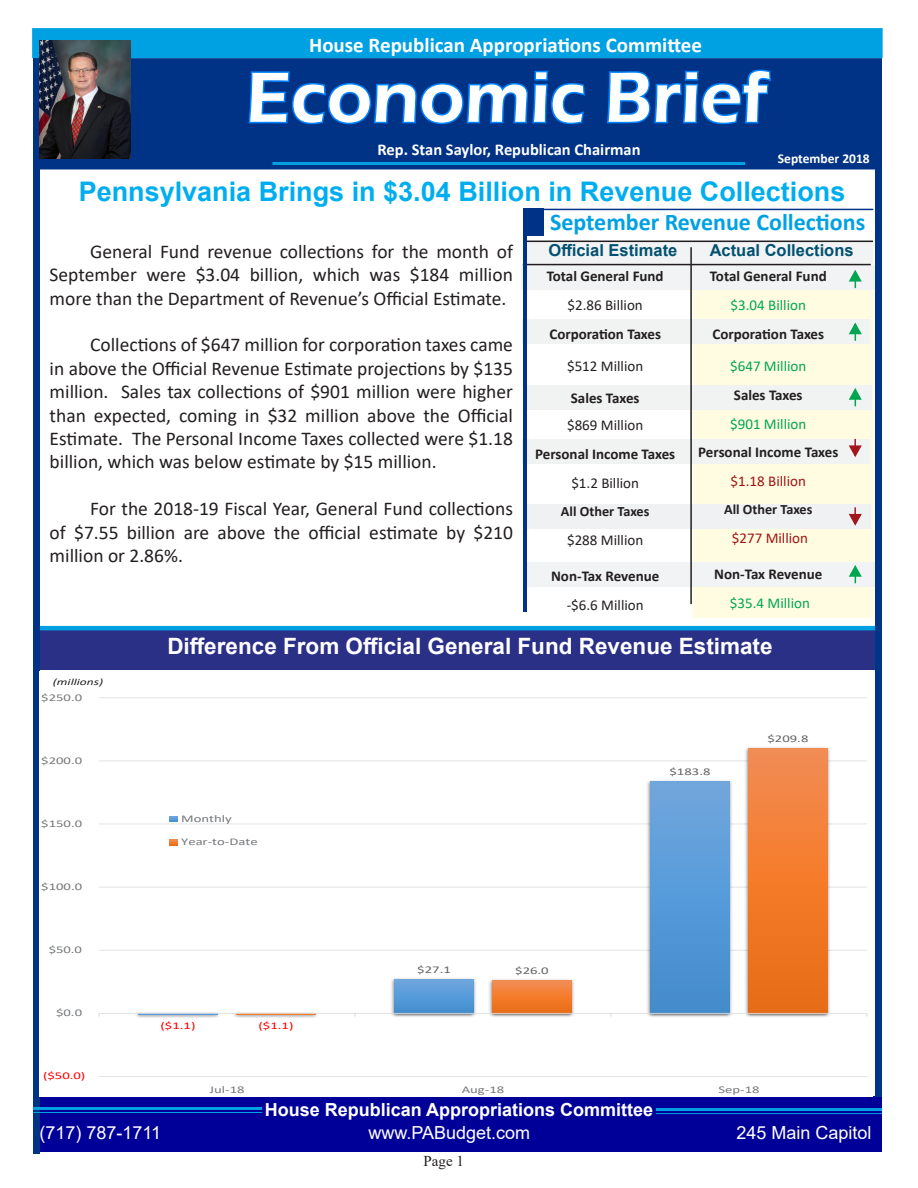
<style>
.page{position:relative;width:918px;height:1188px;background:#fff}
.page>*{position:absolute;margin:0;border:0;box-sizing:border-box;transform-origin:0 0}
.t1{font:600 73.5px "Eras ITC";color:#fff}
.t2{font:700 27px "Arial";color:#00aeef}
.t3{font:700 24px "Calibri";color:#00a1e3}
.t4{font:700 22.5px "Arial";color:#fff}
.t5{font:700 21px "Calibri";color:#fff}
.t6{font:19.5px/23.4px "Calibri";color:#231f20;text-align:justify}
.t7{font:18px "Arial";color:#fff}
.t8{font:700 18px "Arial";color:#fff}
.t9{font:700 16.5px "Calibri";color:#fff}
.t10{font:700 16.5px "Arial";color:#025171}
.t11{font:700 15px "Calibri";color:#231f20}
.t12{font:15px "Calibri";color:#231f20}
.t13{font:15px "Calibri";color:#00a752}
.t14{font:15px "Calibri";color:#a11415}
.t15{font:15px "Times New Roman";color:#231f20}
.t16{font:700 14.25px "Calibri";color:#231f20}
.t17{font:700 13.5px "Calibri";color:#fff}
.t18{font:10.35px "Calibri";color:#76787b;scale:1.42 1}
.t19{font:10.35px "Calibri";letter-spacing:.005em;color:#636366;scale:1.42 1}
.t20{font:10.35px "Calibri";color:#f00;scale:1.42 1}
.t21{font:italic 9.45px "Calibri";color:#231f20;scale:1.42 1}
</style>
<div class="page">
<div style="left:34px;top:58px;width:848px;height:112px;background:#003385;border:3px solid #003385"></div>
<div style="left:693px;top:244px;width:179px;height:373px;background:#fffce1"></div>
<div style="left:523px;top:319px;width:347px;height:25px;background:#f1f2f2"></div>
<div style="left:523px;top:562px;width:353px;height:24px;background:#f2f3f4"></div>
<div style="left:524px;top:504px;width:347px;height:25px;background:#f0f1f3"></div>
<div style="left:523px;top:439px;width:347px;height:24px;background:#f1f2f2"></div>
<svg style="left:247px;top:58px;width:340px;height:67px"></svg>
<svg style="left:607px;top:69px;width:164px;height:56px"></svg>
<div style="left:36px;top:1097px;width:846px;height:55px;background:#009"></div>
<hr style="left:272px;top:162px;width:473px;height:3px;background:#00a1e3">
<div style="left:36px;top:628px;width:840px;height:42px;background:#2b3087"></div>
<div style="left:523px;top:209px;width:20px;height:27px;background:#003287"></div>
<hr style="left:39px;top:626px;width:837px;height:4px;background:#00a1e3">
<div style="left:525px;top:241px;width:348px;height:24px;background:#f2f3f4"></div>
<div style="left:522px;top:265px;width:356px;height:25px;background:#f2f3f4"></div>
<div style="left:525px;top:385px;width:347px;height:25px;background:#f1f2f2"></div>
<hr style="left:690px;top:247px;width:2px;height:357px;background:#231f20">
<hr style="left:525px;top:241px;width:348px;height:1px;background:#231f20">
<div style="left:33px;top:36px;width:6px;height:1117px;background:#003385"></div>
<hr style="left:33px;top:1107px;width:229px;height:3px;background:#00a1e3">
<hr style="left:33px;top:1112px;width:229px;height:1px;background:#00a1e3">
<div style="left:32px;top:28px;width:851px;height:30px;background:#00a1e3;border:2px solid #00a1e3"></div>
<div style="left:876px;top:170px;width:6px;height:927px;background:#003486"></div>
<hr style="left:525px;top:209px;width:348px;height:1px;background:#003287">
<hr style="left:523px;top:264px;width:348px;height:1px;background:#231f20">
<hr style="left:524px;top:209px;width:3px;height:403px;background:#003287">
<img style="left:39px;top:41px;width:92px;height:117px">
<hr style="left:656px;top:1108px;width:226px;height:3px;background:#00a1e3">
<hr style="left:656px;top:1113px;width:226px;height:1px;background:#00a1e3">
<svg style="left:849px;top:507px;width:13px;height:19px"></svg>
<svg style="left:848px;top:388px;width:14px;height:18px"></svg>
<svg style="left:848px;top:439px;width:14px;height:18px"></svg>
<svg style="left:848px;top:270px;width:14px;height:18px"></svg>
<svg style="left:848px;top:322px;width:14px;height:19px"></svg>
<svg style="left:848px;top:565px;width:14px;height:18px"></svg>
<hr style="left:99px;top:1076px;width:768px;height:1px;background:#dcdddf">
<hr style="left:99px;top:950px;width:768px;height:1px;background:#dcdddf">
<hr style="left:99px;top:887px;width:768px;height:1px;background:#dcdddf">
<hr style="left:99px;top:824px;width:768px;height:1px;background:#dcdddf">
<hr style="left:99px;top:761px;width:768px;height:1px;background:#dcdddf">
<hr style="left:99px;top:697px;width:768px;height:1px;background:#dcdddf">
<img style="left:136px;top:1012px;width:83px;height:6px">
<img style="left:391px;top:978px;width:85px;height:39px">
<img style="left:645px;top:780px;width:90px;height:237px">
<img style="left:234px;top:1012px;width:83px;height:6px">
<img style="left:489px;top:979px;width:85px;height:38px">
<img style="left:743px;top:747px;width:90px;height:270px">
<hr style="left:139px;top:1013px;width:79px;height:2px;background:#589cdb">
<div style="left:394px;top:979px;width:79px;height:34px;background:linear-gradient(to bottom,#6fa8e0,#448ecf)"></div>
<div style="left:650px;top:781px;width:79px;height:232px;background:linear-gradient(to bottom,#6fa8df,#418cce)"></div>
<hr style="left:237px;top:1013px;width:79px;height:2px;background:#f57d2e">
<div style="left:492px;top:981px;width:79px;height:32px;background:linear-gradient(to bottom,#f78c4d,#ec6d14)"></div>
<div style="left:748px;top:749px;width:79px;height:264px;background:linear-gradient(to bottom,#f68c4f,#eb6b11)"></div>
<hr style="left:99px;top:1013px;width:768px;height:1px;background:#dcdddf">
<svg style="left:170px;top:816px;width:8px;height:6px"></svg>
<svg style="left:170px;top:840px;width:8px;height:5px"></svg>
<p class="t5" style="left:309px;top:30px;width:394px">House Republican Appropriations Committee</p>
<p class="t1" style="left:246px;top:56px;width:523px">Economic Brief</p>
<p class="t9" style="left:378px;top:138px;width:265px">Rep. Stan Saylor, Republican Chairman</p>
<p class="t2" style="left:79px;top:172px;width:768px">Pennsylvania Brings in $3.04 Billion in Revenue Collections</p>
<p class="t6" style="left:50px;top:239px;width:465px;text-indent:40px">General Fund revenue collections for the month of September were $3.04 billion, which was $184 million more than the Department of Revenue’s Official Estimate.</p>
<p class="t6" style="left:50px;top:333px;width:465px;text-indent:40px">Collections of $647 million for corporation taxes came in above the Official Revenue Estimate projections by $135 million. Sales tax collections of $901 million were higher than expected, coming in $32 million above the Official Estimate. The Personal Income Taxes collected were $1.18 billion, which was below estimate by $15 million.</p>
<p class="t6" style="left:50px;top:497px;width:465px;text-indent:40px">For the 2018-19 Fiscal Year, General Fund collections of $7.55 billion are above the official estimate by $210 million or 2.86%.</p>
<p class="t17" style="left:778px;top:149px;width:93px">September 2018</p>
<p class="t3" style="left:550px;top:205px;width:317px">September Revenue Collections</p>
<p class="t10" style="left:549px;top:239px;width:130px">Official Estimate</p>
<p class="t10" style="left:710px;top:239px;width:145px">Actual Collections</p>
<p class="t11" style="left:547px;top:265px;width:118px">Total General Fund</p>
<p class="t12" style="left:568px;top:294px;width:77px">$2.86 Billion</p>
<p class="t11" style="left:549px;top:323px;width:113px">Corporation Taxes</p>
<p class="t12" style="left:567px;top:356px;width:78px">$512 Million</p>
<p class="t11" style="left:571px;top:388px;width:70px">Sales Taxes</p>
<p class="t12" style="left:567px;top:415px;width:78px">$869 Million</p>
<p class="t11" style="left:535px;top:444px;width:142px">Personal Income Taxes</p>
<p class="t12" style="left:571px;top:473px;width:69px">$1.2 Billion</p>
<p class="t16" style="left:561px;top:501px;width:90px">All Other Taxes</p>
<p class="t12" style="left:567px;top:529px;width:78px">$288 Million</p>
<p class="t11" style="left:551px;top:565px;width:110px">Non-Tax Revenue</p>
<p class="t12" style="left:567px;top:594px;width:78px">-$6.6 Million</p>
<p class="t11" style="left:710px;top:265px;width:118px">Total General Fund</p>
<p class="t13" style="left:731px;top:294px;width:77px">$3.04 Billion</p>
<p class="t11" style="left:712px;top:323px;width:113px">Corporation Taxes</p>
<p class="t13" style="left:730px;top:356px;width:78px">$647 Million</p>
<p class="t11" style="left:734px;top:384px;width:70px">Sales Taxes</p>
<p class="t13" style="left:730px;top:413px;width:78px">$901 Million</p>
<p class="t11" style="left:698px;top:442px;width:142px">Personal Income Taxes</p>
<p class="t14" style="left:731px;top:471px;width:77px">$1.18 Billion</p>
<p class="t16" style="left:724px;top:499px;width:90px">All Other Taxes</p>
<p class="t14" style="left:732px;top:528px;width:78px">$277 Million</p>
<p class="t11" style="left:714px;top:563px;width:110px">Non-Tax Revenue</p>
<p class="t13" style="left:730px;top:592px;width:81px">$35.4 Million</p>
<p class="t21" style="left:53px;top:675px;width:37px">(millions)</p>
<p class="t18" style="left:41px;top:690px;width:30px">$250.0</p>
<p class="t18" style="left:41px;top:753px;width:30px">$200.0</p>
<p class="t18" style="left:41px;top:816px;width:30px">$150.0</p>
<p class="t18" style="left:41px;top:879px;width:30px">$100.0</p>
<p class="t18" style="left:49px;top:943px;width:25px">$50.0</p>
<p class="t18" style="left:56px;top:1006px;width:20px">$0.0</p>
<p class="t20" style="left:43px;top:1069px;width:31px">($50.0)</p>
<p class="t4" style="left:167px;top:630px;width:607px">Difference From Official General Fund Revenue Estimate</p>
<p class="t18" style="left:181px;top:811px;width:37px">Monthly</p>
<p class="t18" style="left:181px;top:835px;width:55px">Year-to-Date</p>
<p class="t19" style="left:669px;top:764px;width:30px">$183.8</p>
<p class="t19" style="left:767px;top:731px;width:30px">$209.8</p>
<p class="t20" style="left:161px;top:1018px;width:26px">($1.1)</p>
<p class="t20" style="left:259px;top:1018px;width:26px">($1.1)</p>
<p class="t19" style="left:417px;top:962px;width:25px">$27.1</p>
<p class="t19" style="left:515px;top:963px;width:25px">$26.0</p>
<p class="t18" style="left:209px;top:1082px;width:26px">Jul-18</p>
<p class="t18" style="left:462px;top:1082px;width:31px">Aug-18</p>
<p class="t18" style="left:718px;top:1082px;width:30px">Sep-18</p>
<p class="t8" style="left:265px;top:1097px;width:390px">House Republican Appropriations Committee</p>
<p class="t7" style="left:39px;top:1120px;width:123px">(717) 787-1711</p>
<p class="t7" style="left:368px;top:1120px;width:163px">www.PABudget.com</p>
<p class="t7" style="left:736px;top:1120px;width:137px">245 Main Capitol</p>
<p class="t15" style="left:424px;top:1150px;width:42px">Page 1</p>
</div>
